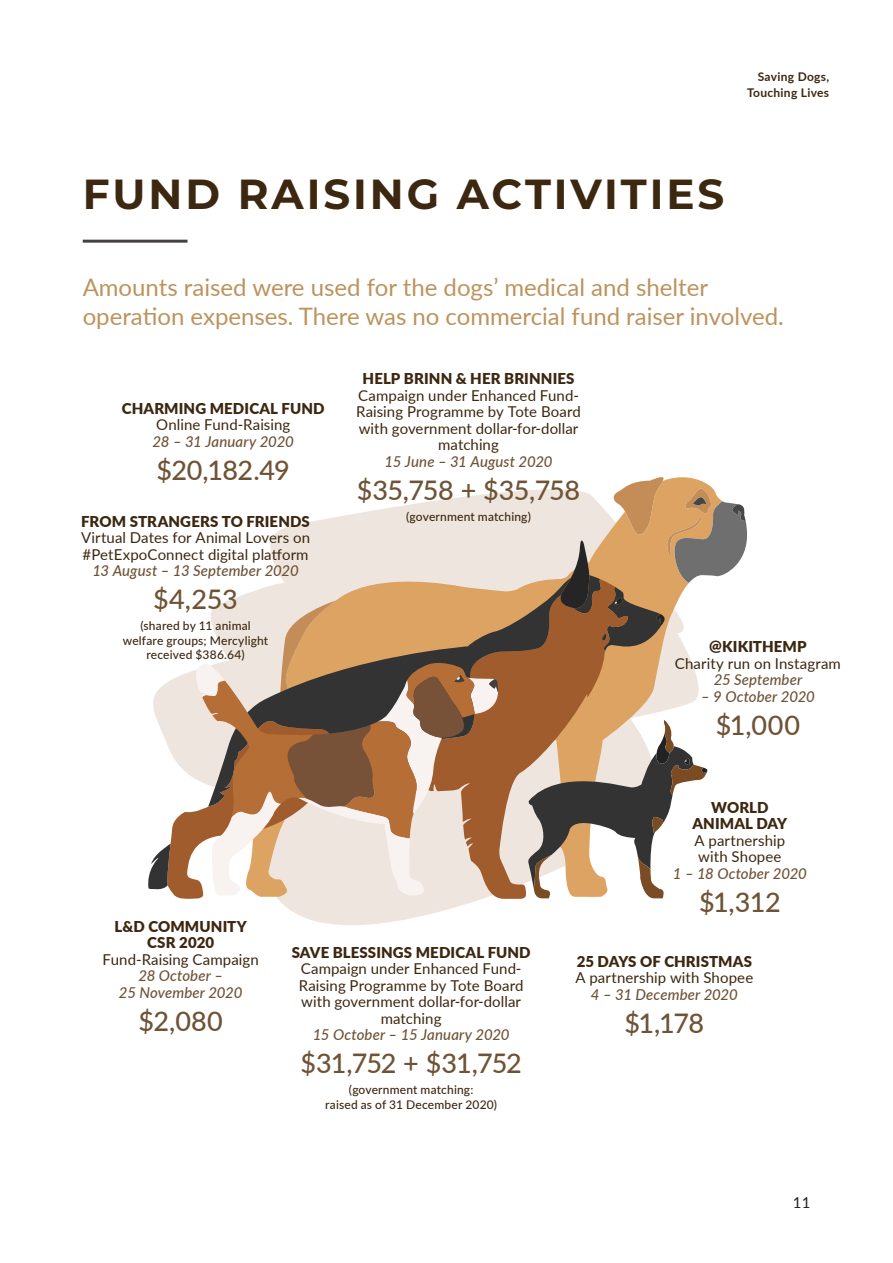
<style>
.page{position:relative;width:893px;height:1263px;background:#fff}
.page>*{position:absolute;margin:0;border:0;box-sizing:border-box;transform-origin:0 0}
.t1{font:700 42px "Montserrat";letter-spacing:.07em;color:#3c2711}
.t2{font:500 27px "Lato";letter-spacing:-.025em;color:#6e5336}
.t3{font:500 27px "Lato";letter-spacing:-.045em;color:#6e5336}
.t4{font:24px/28.8px "Lato";color:#bd935d}
.t5{font:15px/16.5px "Lato";letter-spacing:.005em;color:#3c2711}
.t6{font:italic 500 15px/16.5px "Lato";letter-spacing:.005em;color:#6e5336;text-align:center}
.t7{font:900 15px/16.5px "Lato";letter-spacing:.01em;color:#3c2711;text-align:center}
.t8{font:15px "Lato";color:#231f20}
.t9{font:500 12px/14.4px "Lato";letter-spacing:.015em;color:#3c2711;text-align:center}
.t10{font:700 12px/16.5px "Lato";letter-spacing:.025em;color:#3c2711;text-align:right}
</style>
<div class="page">
<svg style="left:153px;top:683px;width:510px;height:242px"></svg>
<svg style="left:270px;top:489px;width:429px;height:225px;fill:#eee6de"></svg>
<svg style="left:167px;top:653px;width:461px;height:247px"></svg>
<svg style="left:230px;top:578px;width:341px;height:228px;background:#b88d69"></svg>
<svg style="left:148px;top:844px;width:23px;height:48px"></svg>
<svg style="left:558px;top:477px;width:189px;height:176px"></svg>
<svg style="left:195px;top:600px;width:303px;height:296px;background:#bd9d82"></svg>
<svg style="left:527px;top:714px;width:181px;height:184px"></svg>
<hr style="left:83px;top:240px;width:104px;height:3px;background:#464141">
<p class="t10" style="left:747px;top:68px;width:84px">Saving Dogs,<br>Touching Lives</p>
<h1 class="t1" style="left:83px;top:163px;width:643px">FUND RAISING ACTIVITIES</h1>
<h3 class="t4" style="left:83px;top:272px;width:703px">Amounts raised were used for the dogs’ medical and shelter operation expenses. There was no commercial fund raiser involved.</h3>
<p class="t7" style="left:122px;top:400px;width:204px">CHARMING MEDICAL FUND</p>
<p class="t5" style="left:156px;top:416px;width:136px">Online Fund-Raising</p>
<p class="t6" style="left:153px;top:433px;width:143px">28 – 31 January 2020</p>
<h2 class="t2" style="left:157px;top:451px;width:135px">$20,182.49</h2>
<p class="t7" style="left:81px;top:512px;width:230px">FROM STRANGERS TO FRIENDS</p>
<p class="t5" style="left:81px;top:529px;width:231px">Virtual Dates for Animal Lovers on #PetExpoConnect digital platform</p>
<p class="t6" style="left:92px;top:562px;width:208px">13 August – 13 September 2020</p>
<h2 class="t2" style="left:153px;top:580px;width:86px">$4,253</h2>
<p class="t9" style="left:123px;top:618px;width:147px">(shared by 11 animal welfare groups; Mercylight received $386.64)</p>
<p class="t7" style="left:363px;top:370px;width:213px">HELP BRINN &amp; HER BRINNIES</p>
<p class="t5" style="left:356px;top:386px;width:226px;text-align:center">Campaign under Enhanced Fund-<br>Raising Programme by Tote Board with government dollar-for-dollar matching</p>
<p class="t6" style="left:384px;top:452px;width:170px">15 June – 31 August 2020</p>
<h2 class="t2" style="left:357px;top:470px;width:225px">$35,758 + $35,758</h2>
<p class="t9" style="left:406px;top:509px;width:126px">(government matching)</p>
<p class="t7" style="left:709px;top:638px;width:99px">@KIKITHEMP</p>
<p class="t5" style="left:675px;top:654px;width:167px">Charity run on Instagram</p>
<p class="t6" style="left:714px;top:671px;width:90px">25 September</p>
<p class="t6" style="left:701px;top:687px;width:115px">– 9 October 2020</p>
<h2 class="t2" style="left:716px;top:705px;width:86px">$1,000</h2>
<p class="t7" style="left:692px;top:798px;width:96px">WORLD<br>ANIMAL DAY</p>
<p class="t5" style="left:694px;top:831px;width:92px">A partnership with Shopee</p>
<p class="t6" style="left:673px;top:864px;width:136px">1 – 18 October 2020</p>
<h2 class="t2" style="left:699px;top:882px;width:83px">$1,312</h2>
<p class="t7" style="left:114px;top:917px;width:134px">L&amp;D COMMUNITY<br>CSR 2020</p>
<p class="t5" style="left:103px;top:950px;width:158px">Fund-Raising Campaign</p>
<p class="t6" style="left:119px;top:967px;width:125px">28 October –<br>25 November 2020</p>
<h2 class="t2" style="left:139px;top:1001px;width:86px">$2,080</h2>
<p class="t7" style="left:292px;top:943px;width:240px">SAVE BLESSINGS MEDICAL FUND</p>
<p class="t5" style="left:299px;top:960px;width:226px;text-align:center">Campaign under Enhanced Fund-<br>Raising Programme by Tote Board with government dollar-for-dollar matching</p>
<p class="t6" style="left:313px;top:1026px;width:198px">15 October – 15 January 2020</p>
<h2 class="t3" style="left:300px;top:1044px;width:223px">$31,752 + $31,752</h2>
<p class="t9" style="left:325px;top:1082px;width:173px">(government matching:<br>raised as of 31 December 2020)</p>
<p class="t7" style="left:577px;top:952px;width:177px">25 DAYS OF CHRISTMAS</p>
<p class="t5" style="left:575px;top:969px;width:179px">A partnership with Shopee</p>
<p class="t6" style="left:591px;top:985px;width:148px">4 – 31 December 2020</p>
<h2 class="t2" style="left:625px;top:1003px;width:81px">$1,178</h2>
<p class="t8" style="left:793px;top:1192px;width:19px">11</p>
</div>
